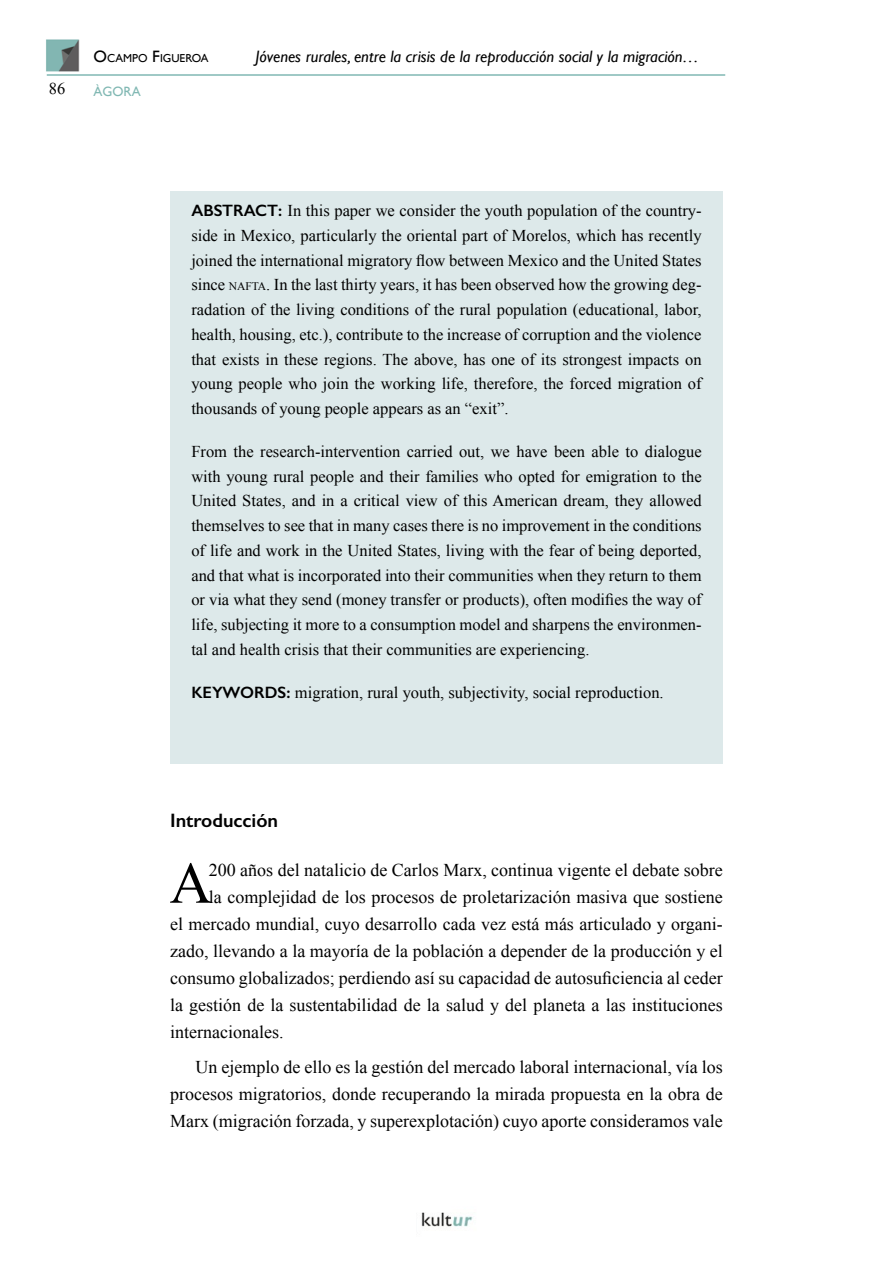
<style>
.page{position:relative;width:893px;height:1263px;background:#fff}
.page>*{position:absolute;margin:0;border:0;box-sizing:border-box;transform-origin:0 0}
._1r_párrafo_Normal_c{font:58.8px "Times New Roman";color:#000}
.Título_nivel_1{font:600 19.5px "Gill Sans";color:#000}
._1r_párrafo_Normal_c-2{font:18px/27px "Times New Roman";color:#000;text-align:justify}
.Abstract_keywords{font:16.5px/24.8px "Times New Roman";color:#000;text-align:justify}
.t1{font:italic 16.5px "Gill Sans";color:#000}
.t2{font:13.5px "Gill Sans";color:#81b8b3}
.t3{font:11.55px "Gill Sans";color:#000}
.s1{font-size:16.5px}
.s2{font-family:"Gill Sans";font-weight:600}
.s3{font-size:11.55px}
</style>
<div class="page">
<img style="left:46px;top:39px;width:34px;height:33px">
<img style="left:421px;top:1212px;width:52px;height:15px">
<hr style="left:47px;top:74px;width:678px;height:2px;background:#81b8b3">
<div style="left:170px;top:191px;width:553px;height:573px;background:#dde9ea"></div>
<p class="Abstract_keywords" style="left:49px;top:76px;width:18px">86</p>
<p class="t3" style="left:94px;top:52px;width:116px"><span class="s1">O</span>CAMPO <span class="s1">F</span>IGUEROA</p>
<p class="t1" style="left:256px;top:47px;width:445px">Jóvenes rurales, entre la crisis de la reproducción social y la migración…</p>
<p class="t2" style="left:94px;top:83px;width:49px">ÀGORA</p>
<p class="Abstract_keywords" style="left:191px;top:198px;width:512px"><span class="s2">ABSTRACT:</span> In this paper we consider the youth population of the country&shy;side in Mexico, particularly the oriental part of Morelos, which has recently joined the international migratory flow between Mexico and the United States since <span class="s3">NAFTA</span>. In the last thirty years, it has been observed how the growing deg&shy;radation of the living conditions of the rural population (educational, labor, health, housing, etc.), contribute to the increase of corruption and the violence that exists in these regions. The above, has one of its strongest impacts on young people who join the working life, therefore, the forced migration of thousands of young people appears as an “exit”.</p>
<p class="Abstract_keywords" style="left:191px;top:439px;width:512px">From the research-intervention carried out, we have been able to dialogue with young rural people and their families who opted for emigration to the United States, and in a critical view of this American dream, they allowed themselves to see that in many cases there is no improvement in the conditions of life and work in the United States, living with the fear of being deported, and that what is incorporated into their communities when they return to them or via what they send (money transfer or products), often modifies the way of life, subjecting it more to a consumption model and sharpens the environmen&shy;tal and health crisis that their communities are experiencing.</p>
<p class="Abstract_keywords" style="left:191px;top:679px;width:474px"><span class="s2">KEYWORDS:</span> migration, rural youth, subjectivity, social reproduction.</p>
<p class="Título_nivel_1" style="left:170px;top:809px;width:110px">Introducción</p>
<p class="_1r_párrafo_Normal_c" style="left:170px;top:843px;width:44px">A</p>
<p class="_1r_párrafo_Normal_c-2" style="left:209px;top:856px;width:516px">200 años del natalicio de Carlos Marx, continua vigente el debate sobre</p>
<p class="_1r_párrafo_Normal_c-2" style="left:209px;top:883px;width:516px">la complejidad de los procesos de proletarización masiva que sostiene</p>
<p class="_1r_párrafo_Normal_c-2" style="left:170px;top:910px;width:554px">el mercado mundial, cuyo desarrollo cada vez está más articulado y organi-</p>
<p class="_1r_párrafo_Normal_c-2" style="left:170px;top:937px;width:554px">zado, llevando a la mayoría de la población a depender de la producción y el</p>
<p class="_1r_párrafo_Normal_c-2" style="left:170px;top:964px;width:554px">consumo globalizados; perdiendo así su capacidad de autosuficiencia al ceder</p>
<p class="_1r_párrafo_Normal_c-2" style="left:170px;top:991px;width:554px">la gestión de la sustentabilidad de la salud y del planeta a las instituciones</p>
<p class="_1r_párrafo_Normal_c-2" style="left:170px;top:1018px;width:115px">internacionales.</p>
<p class="_1r_párrafo_Normal_c-2" style="left:170px;top:1053px;width:554px;text-indent:26px">Un ejemplo de ello es la gestión del mercado laboral internacional, vía los procesos migratorios, donde recuperando la mirada propuesta en la obra de Marx (migración forzada, y superexplotación) cuyo aporte consideramos vale</p>
</div>
